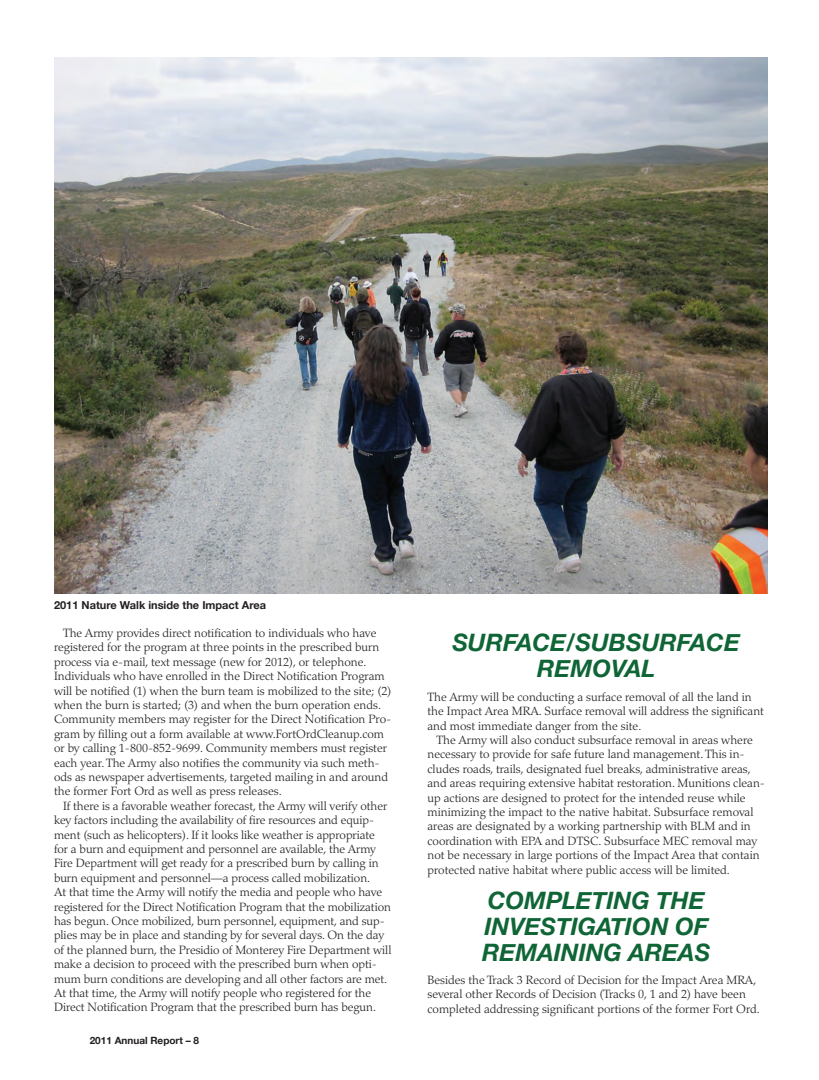
<style>
.page{position:relative;width:819px;height:1080px;background:#fff}
.page>*{position:absolute;margin:0;border:0;box-sizing:border-box;transform-origin:0 0}
.Head_24{font:italic 700 24px/26px "Helvetica Neue";color:#0f6536;text-align:center}
.Body_text{font:300 12px/14.4px "Palatino";color:#231f20}
.Body_text_no_indent{font:300 12px/14.4px "Palatino";color:#231f20}
.t1{font:700 11px "Helvetica Neue";color:#231f20}
.t2{font:700 10px "Helvetica Neue";color:#231f20}
.s1{font-family:"Arial";font-weight:700;color:#fff}
</style>
<div class="page">
<img style="left:54px;top:57px;width:713px;height:536px">
<p class="t1" style="left:54px;top:595px;width:214px">2011 Nature Walk inside the Impact Area</p>
<p class="Body_text" style="left:54px;top:626px;width:339px;text-indent:9px">The Army provides direct notification to individuals who have registered for the program at three points in the prescribed burn process via e-mail, text message (new for 2012), or telephone.<br>Individuals who have enrolled in the Direct Notification Program will be notified (1) when the burn team is mobilized to the site; (2) when the burn is started; (3) and when the burn operation ends.<br>Community members may register for the Direct Notification Pro&shy;gram by filling out a form available at www.FortOrdCleanup.com or by calling 1-800-852-9699. Community members must register each year. The Army also notifies the community via such meth&shy;ods as newspaper advertisements, targeted mailing in and around the former Fort Ord as well as press releases.</p>
<p class="Body_text" style="left:54px;top:799px;width:339px;text-indent:9px">If there is a favorable weather forecast, the Army will verify other key factors including the availability of fire resources and equip&shy;ment (such as helicopters). If it looks like weather is appropriate for a burn and equipment and personnel are available, the Army Fire Department will get ready for a prescribed burn by calling in burn equipment and personnel—a process called mobilization.<br>At that time the Army will notify the media and people who have registered for the Direct Notification Program that the mobilization has begun. Once mobilized, burn personnel, equipment, and sup&shy;plies may be in place and standing by for several days. On the day of the planned burn, the Presidio of Monterey Fire Department will make a decision to proceed with the prescribed burn when opti&shy;mum burn conditions are developing and all other factors are met.<br>At that time, the Army will notify people who registered for the Direct Notification Program that the prescribed burn has begun. <span class="s1">M</span></p>
<p class="t2" style="left:90px;top:1031px;width:111px">2011 Annual Report – 8</p>
<p class="Head_24" style="left:452px;top:630px;width:289px">SURFACE/SUBSURFACE<br>REMOVAL</p>
<p class="Body_text_no_indent" style="left:428px;top:690px;width:338px">The Army will be conducting a surface removal of all the land in the Impact Area MRA. Surface removal will address the significant and most immediate danger from the site.</p>
<p class="Body_text" style="left:428px;top:733px;width:339px;text-indent:9px">The Army will also conduct subsurface removal in areas where necessary to provide for safe future land management. This in&shy;cludes roads, trails, designated fuel breaks, administrative areas, and areas requiring extensive habitat restoration. Munitions clean&shy;up actions are designed to protect for the intended reuse while minimizing the impact to the native habitat. Subsurface removal areas are designated by a working partnership with BLM and in coordination with EPA and DTSC. Subsurface MEC removal may not be necessary in large portions of the Impact Area that contain protected native habitat where public access will be limited.</p>
<p class="Head_24" style="left:482px;top:887px;width:229px;text-align:left">COMPLETING THE<br>INVESTIGATION OF<br>REMAINING AREAS</p>
<p class="Body_text_no_indent" style="left:428px;top:973px;width:334px">Besides the Track 3 Record of Decision for the Impact Area MRA, several other Records of Decision (Tracks 0, 1 and 2) have been completed addressing significant portions of the former Fort Ord.</p>
</div>
